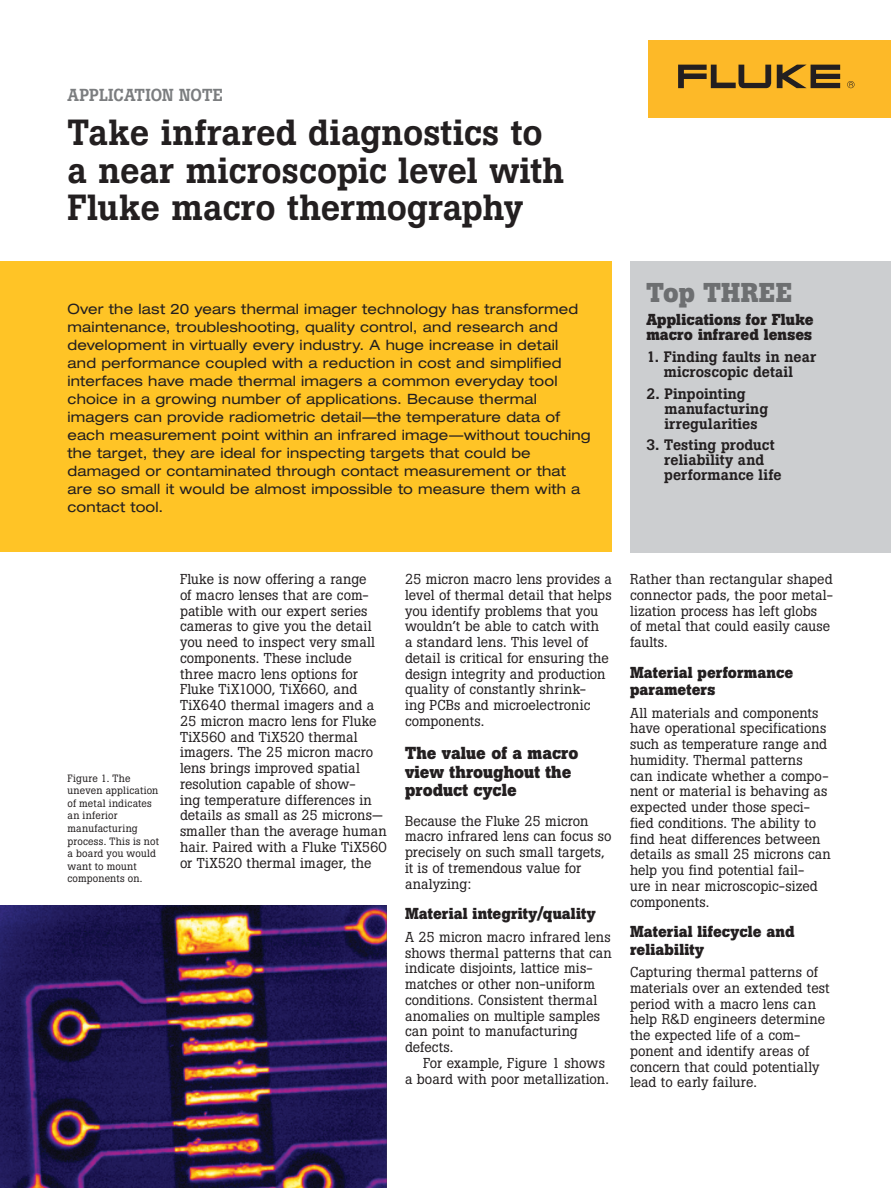
<style>
.page{position:relative;width:891px;height:1188px;background:#fff}
.page>*{position:absolute;margin:0;border:0;box-sizing:border-box;transform-origin:0 0}
.Headline{font:500 36px/37.5px "Boton Pro";letter-spacing:-.005em;color:#231f20}
._2nd_subhead{font:700 27px "Boton Pro";letter-spacing:.005em;color:#6d6f71}
.Subhead_1{font:700 17.25px/18.8px "Boton Pro";color:#231f20}
.Document_title{font:500 17.25px "Boton Pro";letter-spacing:.005em;color:#7b7d7f}
.Subhead_2{font:700 15.75px/17.2px "Boton Pro";letter-spacing:.01em;color:#231f20}
._2nd_subhead-2{font:700 15.75px/15.8px "Boton Pro";letter-spacing:.005em;color:#231f20}
._3rd_level_subhead{font:500 15px/15px "Boton Pro";letter-spacing:.01em;color:#231f20}
.Body-no_indent{font:14.25px/15.8px "Boton Pro";letter-spacing:.005em;color:#231f20}
.Intro_body{font:expanded 14.25px/18px "Helvetica Neue LT Pro";letter-spacing:.015em;color:#231f20}
.Body_indented{font:14.25px/15.8px "Boton Pro";letter-spacing:.005em;color:#231f20;text-align:right}
.Caption_Footer{font:10.5px/12.6px "Boton Pro";letter-spacing:.02em;color:#231f20}
</style>
<div class="page">
<img style="left:0;top:906px;width:387px;height:282px">
<div style="left:630px;top:261px;width:261px;height:292px;background:#ccced0"></div>
<div style="left:0;top:261px;width:612px;height:291px;background:#ffc426"></div>
<div style="left:648px;top:40px;width:243px;height:78px;background:#fdb928"></div>
<svg style="left:777px;top:65px;width:63px;height:23px"></svg>
<svg style="left:678px;top:65px;width:93px;height:23px"></svg>
<svg style="left:847px;top:81px;width:8px;height:7px"></svg>
<p class="Document_title" style="left:68px;top:84px;width:157px">APPLICATION NOTE</p>
<p class="Headline" style="left:68px;top:114px;width:498px">Take infrared diagnostics to a near microscopic level with<br>Fluke macro thermography</p>
<p class="Intro_body" style="left:68px;top:299px;width:525px">Over the last 20 years thermal imager technology has transformed maintenance, troubleshooting, quality control, and research and development in virtually every industry. A huge increase in detail<br>and performance coupled with a reduction in cost and simplified interfaces have made thermal imagers a common everyday tool choice in a growing number of applications. Because thermal imagers can provide radiometric detail—the temperature data of each measurement point within an infrared image—without touching the target, they are ideal for inspecting targets that could be damaged or contaminated through contact measurement or that are so small it would be almost impossible to measure them with a contact tool.</p>
<p class="_2nd_subhead" style="left:646px;top:275px;width:147px">Top THREE</p>
<p class="_2nd_subhead-2" style="left:646px;top:311px;width:169px">Applications for Fluke macro infrared lenses</p>
<p class="_3rd_level_subhead" style="left:646px;top:349px;width:171px;text-align:center">1. Finding faults in near microscopic detail</p>
<p class="_3rd_level_subhead" style="left:664px;top:386px;width:105px;text-indent:-18px">2. Pinpointing manufacturing irregularities</p>
<p class="_3rd_level_subhead" style="left:664px;top:438px;width:119px;text-indent:-18px">3. Testing product reliability and performance life</p>
<p class="Caption_Footer" style="left:68px;top:772px;width:93px">Figure 1. The uneven application of metal indicates an inferior manufacturing process. This is not a board you would want to mount components on.</p>
<p class="Body-no_indent" style="left:180px;top:571px;width:208px">Fluke is now offering a range<br>of macro lenses that are com&shy;patible with our expert series cameras to give you the detail you need to inspect very small components. These include three macro lens options for<br>Fluke TiX1000, TiX660, and<br>TiX640 thermal imagers and a<br>25 micron macro lens for Fluke<br>TiX560 and TiX520 thermal imagers. The 25 micron macro lens brings improved spatial resolution capable of show-<br>ing temperature differences in details as small as 25 microns— smaller than the average human hair. Paired with a Fluke TiX560 or TiX520 thermal imager, the</p>
<p class="Body-no_indent" style="left:405px;top:571px;width:209px">25 micron macro lens provides a level of thermal detail that helps you identify problems that you wouldn’t be able to catch with<br>a standard lens. This level of detail is critical for ensuring the design integrity and production quality of constantly shrink-<br>ing PCBs and microelectronic components.</p>
<p class="Subhead_1" style="left:405px;top:743px;width:175px">The value of a macro view throughout the product cycle</p>
<p class="Body-no_indent" style="left:405px;top:813px;width:208px">Because the Fluke 25 micron macro infrared lens can focus so precisely on such small targets, it is of tremendous value for analyzing:</p>
<p class="Subhead_2" style="left:405px;top:905px;width:192px">Material integrity/quality</p>
<p class="Body-no_indent" style="left:405px;top:929px;width:208px">A 25 micron macro infrared lens shows thermal patterns that can indicate disjoints, lattice mis&shy;matches or other non-uniform conditions. Consistent thermal anomalies on multiple samples can point to manufacturing defects.</p>
<p class="Body_indented" style="left:405px;top:1055px;width:206px">For example, Figure 1 shows<br>a board with poor metallization.</p>
<p class="Body_indented" style="left:630px;top:571px;width:204px;text-align:left">Rather than rectangular shaped connector pads, the poor metal&shy;lization process has left globs<br>of metal that could easily cause faults.</p>
<p class="Subhead_2" style="left:630px;top:664px;width:165px">Material performance parameters</p>
<p class="Body-no_indent" style="left:630px;top:705px;width:202px">All materials and components have operational specifications such as temperature range and humidity. Thermal patterns<br>can indicate whether a compo&shy;nent or material is behaving as expected under those speci&shy;fied conditions. The ability to find heat differences between details as small 25 microns can help you find potential fail-<br>ure in near microscopic-sized components.</p>
<p class="Subhead_2" style="left:630px;top:923px;width:166px">Material lifecycle and reliability</p>
<p class="Body-no_indent" style="left:630px;top:964px;width:201px">Capturing thermal patterns of materials over an extended test period with a macro lens can help R&amp;D engineers determine the expected life of a com&shy;ponent and identify areas of concern that could potentially lead to early failure.</p>
</div>
